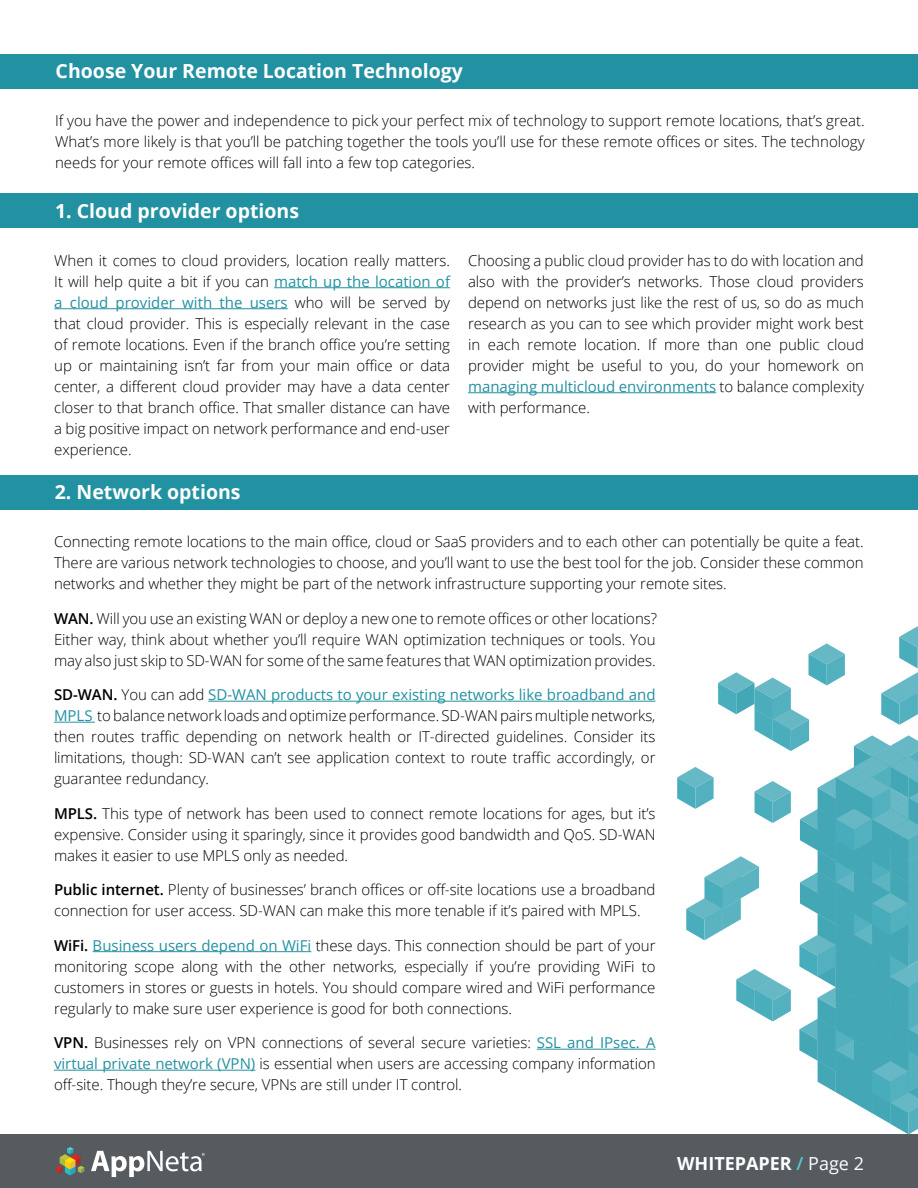
<style>
.page{position:relative;width:918px;height:1188px;background:#fff}
.page>*{position:absolute;margin:0;border:0;box-sizing:border-box;transform-origin:0 0}
.t1{font:700 19.5px "Open Sans";color:#fff}
.t2{font:700 18px "Open Sans";color:#fff}
.t3{font:300 15px/21px "Open Sans";letter-spacing:-.005em;color:#000;text-align:justify}
.s1{font-weight:400;color:#2291a1}
.s2{font-weight:600}
.s3{font-weight:600;color:#5bc7d6}
.s4{font-weight:400}
</style>
<div class="page">
<div style="left:0;top:1134px;width:918px;height:54px;background:#565b5f"></div>
<svg style="left:91px;top:1151px;width:114px;height:26px"></svg>
<svg style="left:56px;top:1147px;width:28px;height:28px"></svg>
<div style="left:0;top:54px;width:918px;height:34px;background:#2291a1"></div>
<hr style="left:274px;top:287px;width:176px;height:1px;background:#2291a1">
<hr style="left:54px;top:308px;width:234px;height:1px;background:#2291a1">
<hr style="left:468px;top:392px;width:248px;height:1px;background:#2291a1">
<div style="left:0;top:194px;width:918px;height:34px;background:#2291a1"></div>
<svg style="left:677px;top:626px;width:241px;height:508px"></svg>
<hr style="left:208px;top:701px;width:448px;height:1px;background:#2291a1">
<hr style="left:54px;top:722px;width:41px;height:1px;background:#2291a1">
<hr style="left:93px;top:951px;width:218px;height:1px;background:#2291a1">
<hr style="left:537px;top:1049px;width:118px;height:1px;background:#2291a1">
<hr style="left:54px;top:1070px;width:201px;height:1px;background:#2291a1">
<div style="left:0;top:475px;width:918px;height:34px;background:#2291a1"></div>
<h1 class="t1" style="left:56px;top:57px;width:409px">Choose Your Remote Location Technology</h1>
<p class="t3" style="left:55px;top:110px;width:811px">If you have the power and independence to pick your perfect mix of technology to support remote locations, that’s great.<br>What’s more likely is that you’ll be patching together the tools you’ll use for these remote offices or sites. The technology needs for your remote offices will fall into a few top categories.</p>
<h1 class="t1" style="left:55px;top:197px;width:245px">1. Cloud provider options</h1>
<p class="t3" style="left:54px;top:249px;width:397px">When it comes to cloud providers, location really matters.<br>It will help quite a bit if you can <span class="s1">match up the location of a cloud provider with the users</span> who will be served by that cloud provider. This is especially relevant in the case of remote locations. Even if the branch office you’re setting up or maintaining isn’t far from your main office or data center, a different cloud provider may have a data center closer to that branch office. That smaller distance can have a big positive impact on network performance and end-user experience.</p>
<p class="t3" style="left:468px;top:249px;width:397px">Choosing a public cloud provider has to do with location and also with the provider’s networks. Those cloud providers depend on networks just like the rest of us, so do as much research as you can to see which provider might work best in each remote location. If more than one public cloud provider might be useful to you, do your homework on <span class="s1">managing multicloud environments</span> to balance complexity with performance.</p>
<h1 class="t1" style="left:55px;top:478px;width:187px">2. Network options</h1>
<p class="t3" style="left:54px;top:531px;width:811px">Connecting remote locations to the main office, cloud or SaaS providers and to each other can potentially be quite a feat.<br>There are various network technologies to choose, and you’ll want to use the best tool for the job. Consider these common networks and whether they might be part of the network infrastructure supporting your remote sites.</p>
<p class="t3" style="left:54px;top:607px;width:605px"><span class="s2">WAN.</span> Will you use an existing WAN or deploy a new one to remote offices or other locations?<br>Either way, think about whether you’ll require WAN optimization techniques or tools. You may also just skip to SD-WAN for some of the same features that WAN optimization provides.</p>
<p class="t3" style="left:54px;top:684px;width:603px"><span class="s2">SD-WAN.</span> You can add <span class="s1">SD-WAN products to your existing networks like broadband and MPLS</span> to balance network loads and optimize performance. SD-WAN pairs multiple networks, then routes traffic depending on network health or IT-directed guidelines. Consider its limitations, though: SD-WAN can’t see application context to route traffic accordingly, or guarantee redundancy.</p>
<p class="t3" style="left:54px;top:802px;width:603px"><span class="s2">MPLS.</span> This type of network has been used to connect remote locations for ages, but it’s expensive. Consider using it sparingly, since it provides good bandwidth and QoS. SD-WAN makes it easier to use MPLS only as needed.</p>
<p class="t3" style="left:54px;top:879px;width:603px"><span class="s2">Public internet.</span> Plenty of businesses’ branch offices or off-site locations use a broadband connection for user access. SD-WAN can make this more tenable if it’s paired with MPLS.</p>
<p class="t3" style="left:54px;top:934px;width:603px"><span class="s2">WiFi.</span> <span class="s1">Business users depend on WiFi</span> these days. This connection should be part of your monitoring scope along with the other networks, especially if you’re providing WiFi to customers in stores or guests in hotels. You should compare wired and WiFi performance regularly to make sure user experience is good for both connections.</p>
<p class="t3" style="left:54px;top:1032px;width:603px"><span class="s2">VPN.</span> Businesses rely on VPN connections of several secure varieties: <span class="s1">SSL and IPsec. A virtual private network (VPN)</span> is essential when users are accessing company information off-site. Though they’re secure, VPNs are still under IT control.</p>
<p class="t2" style="left:677px;top:1151px;width:188px">WHITEPAPER <span class="s3">/</span> <span class="s4">Page 2</span></p>
</div>
